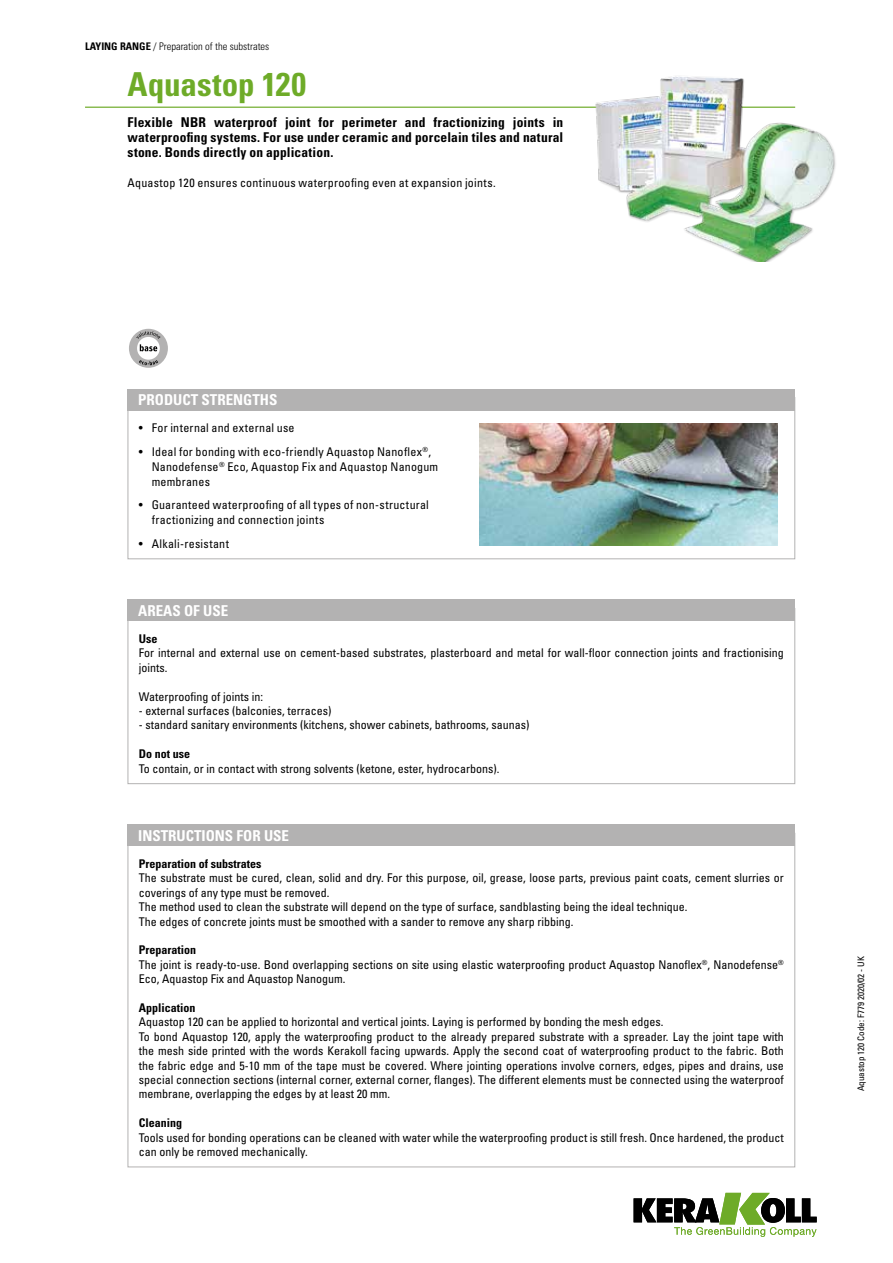
<style>
.page{position:relative;width:893px;height:1263px;background:#fff}
.page>*{position:absolute;margin:0;border:0;box-sizing:border-box;transform-origin:0 0}
.t1{font:700 condensed 33px "Univers LT Std";color:#6eab28}
.t2{font:700 condensed 15px "Univers LT Std";color:#fff}
.t3{font:700 condensed 13.5px/15px "Univers LT Std";letter-spacing:.015em;color:#000;text-align:justify}
.t4{font:condensed 12px/14.4px "Univers LT Std";color:#000}
.t5{font:condensed 12px/15px "Univers LT Std";letter-spacing:.02em;color:#000}
.t6{font:700 condensed 12px "Univers LT Std";color:#000}
.t7{font:300 condensed 10.5px "Univers LT Std";color:#000}
.t8{font:condensed 9px "Univers LT Std";color:#000}
.s1{font-weight:700}
</style>
<div class="page">
<hr style="left:85px;top:107px;width:710px;height:1px;background:#6eab28">
<svg style="left:634px;top:1193px;width:183px;height:44px"></svg>
<div style="left:128px;top:389px;width:667px;height:21px;background:#b3b2b2"></div>
<img style="left:479px;top:423px;width:298px;height:123px">
<div style="left:128px;top:600px;width:667px;height:21px;background:#b3b2b2"></div>
<div style="left:128px;top:824px;width:667px;height:22px;background:#b3b2b2"></div>
<svg style="left:129px;top:329px;width:39px;height:39px"></svg>
<img style="left:567px;top:76px;width:269px;height:185px">
<p class="t7" style="left:85px;top:40px;width:186px"><span class="s1">LAYING RANGE</span> / Preparation of the substrates</p>
<h1 class="t1" style="left:128px;top:64px;width:180px">Aquastop 120</h1>
<p class="t3" style="left:128px;top:114px;width:437px">Flexible NBR waterproof joint for perimeter and fractionizing joints in waterproofing systems. For use under ceramic and porcelain tiles and natural stone. Bonds directly on application.</p>
<p class="t5" style="left:128px;top:175px;width:370px">Aquastop 120 ensures continuous waterproofing even at expansion joints.</p>
<p class="t2" style="left:138px;top:391px;width:141px">PRODUCT STRENGTHS</p>
<p class="t5" style="left:139px;top:420px;width:157px">• For internal and external use</p>
<p class="t5" style="left:152px;top:444px;width:288px;text-indent:-13px">• Ideal for bonding with eco-friendly Aquastop Nanoflex<sup>®</sup>,<br>Nanodefense<sup>®</sup> Eco, Aquastop Fix and Aquastop Nanogum membranes</p>
<p class="t5" style="left:152px;top:497px;width:279px;text-indent:-13px">• Guaranteed waterproofing of all types of non-structural fractionizing and connection joints</p>
<p class="t5" style="left:139px;top:536px;width:92px">• Alkali-resistant</p>
<p class="t2" style="left:138px;top:601px;width:92px">AREAS OF USE</p>
<p class="t6" style="left:139px;top:631px;width:20px">Use</p>
<p class="t4" style="left:139px;top:646px;width:646px">For internal and external use on cement-based substrates, plasterboard and metal for wall-floor connection joints and fractionising joints.</p>
<p class="t4" style="left:139px;top:689px;width:126px">Waterproofing of joints in:</p>
<p class="t4" style="left:139px;top:703px;width:194px">- external surfaces (balconies, terraces)</p>
<p class="t4" style="left:139px;top:718px;width:392px">- standard sanitary environments (kitchens, shower cabinets, bathrooms, saunas)</p>
<p class="t6" style="left:139px;top:747px;width:53px">Do not use</p>
<p class="t4" style="left:139px;top:761px;width:362px">To contain, or in contact with strong solvents (ketone, ester, hydrocarbons).</p>
<p class="t2" style="left:138px;top:826px;width:152px">INSTRUCTIONS FOR USE</p>
<p class="t6" style="left:139px;top:856px;width:124px">Preparation of substrates</p>
<p class="t4" style="left:139px;top:871px;width:646px">The substrate must be cured, clean, solid and dry. For this purpose, oil, grease, loose parts, previous paint coats, cement slurries or coverings of any type must be removed.<br>The method used to clean the substrate will depend on the type of surface, sandblasting being the ideal technique.<br>The edges of concrete joints must be smoothed with a sander to remove any sharp ribbing.</p>
<p class="t4" style="left:139px;top:943px;width:646px"><span class="s1">Preparation<br></span>The joint is ready-to-use. Bond overlapping sections on site using elastic waterproofing product Aquastop Nanoflex<sup>®</sup>, Nanodefense<sup>®<br></sup>Eco, Aquastop Fix and Aquastop Nanogum.</p>
<p class="t6" style="left:139px;top:1000px;width:58px">Application</p>
<p class="t4" style="left:139px;top:1015px;width:646px">Aquastop 120 can be applied to horizontal and vertical joints. Laying is performed by bonding the mesh edges.<br>To bond Aquastop 120, apply the waterproofing product to the already prepared substrate with a spreader. Lay the joint tape with the mesh side printed with the words Kerakoll facing upwards. Apply the second coat of waterproofing product to the fabric. Both the fabric edge and 5-10 mm of the tape must be covered. Where jointing operations involve corners, edges, pipes and drains, use special connection sections (internal corner, external corner, flanges). The different elements must be connected using the waterproof membrane, overlapping the edges by at least 20 mm.</p>
<p class="t6" style="left:139px;top:1115px;width:45px">Cleaning</p>
<p class="t4" style="left:139px;top:1130px;width:646px">Tools used for bonding operations can be cleaned with water while the waterproofing product is still fresh. Once hardened, the product can only be removed mechanically.</p>
<p class="t8" style="left:855px;top:1091px;width:136px;rotate:-90deg">Aquastop 120 Code: F779 2020/02 - UK</p>
</div>
